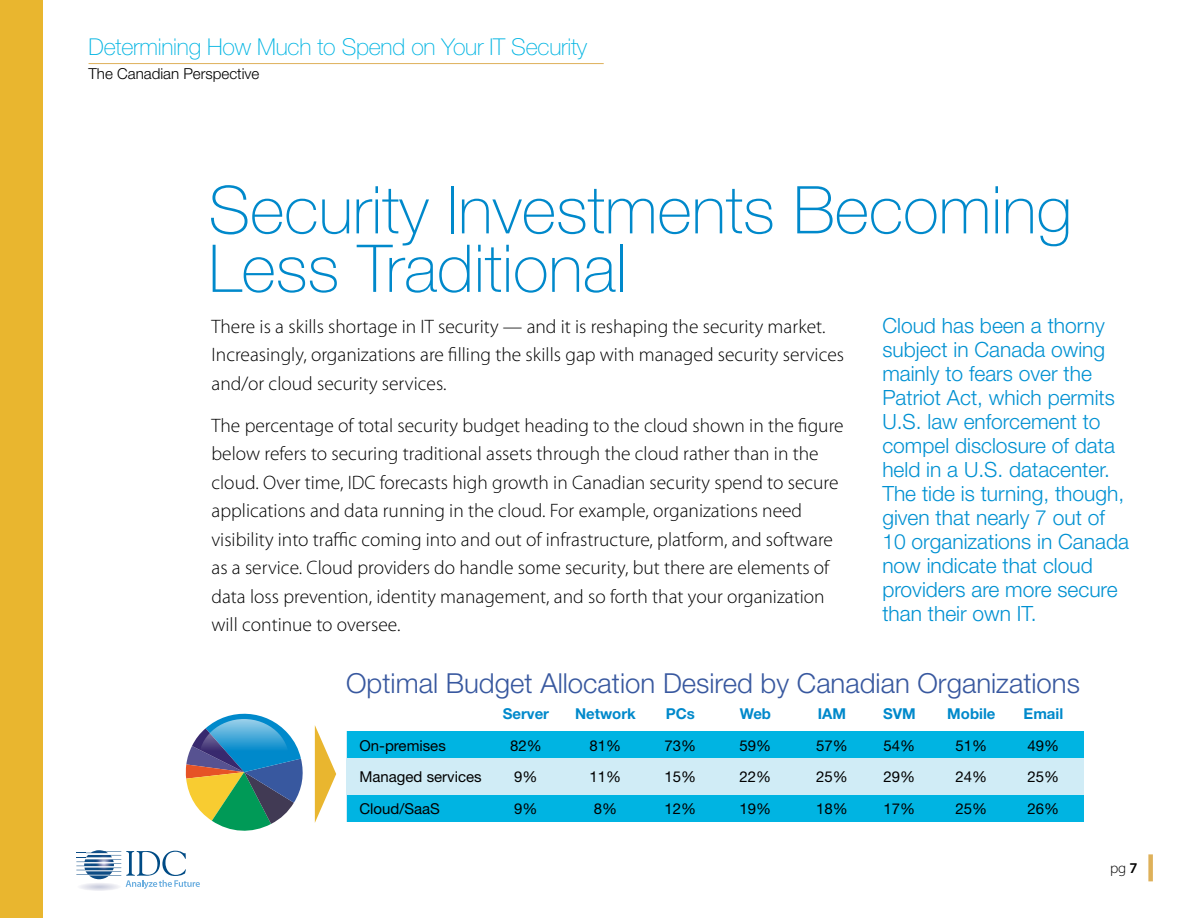
<style>
.page{position:relative;width:1188px;height:918px;background:#fff}
.page>*{position:absolute;margin:0;border:0;box-sizing:border-box;transform-origin:0 0}
.t1{font:100 66px/58.5px "Helvetica Neue";color:#0089cb}
.t2{font:300 27.6px "Helvetica Neue";color:#38589f}
.t3{font:100 23.25px "Helvetica Neue";letter-spacing:-.01em;color:#00b4e2}
.t4{font:300 21px/24px "Helvetica Neue";color:#0091d2}
.t5{font:300 19.5px/28.5px "Myriad Pro";color:#000}
.t6{font:300 15.15px "Helvetica Neue";color:#000}
.t7{font:15px "Helvetica Neue";color:#000}
.t8{font:700 15px "Helvetica Neue";color:#0089cb}
.t9{font:300 15px "Myriad Pro";color:#000}
.s1{font-weight:600}
</style>
<div class="page">
<svg style="left:76px;top:851px;width:124px;height:40px"></svg>
<div style="left:1148px;top:854px;width:5px;height:27px;background:#deb15a"></div>
<div style="left:0;top:0;width:44px;height:918px;background:#e9b62f"></div>
<hr style="left:89px;top:63px;width:515px;height:1px;background:#deb15a">
<div style="left:347px;top:732px;width:737px;height:90px;background:#d0ecf6"></div>
<div style="left:347px;top:732px;width:736px;height:26px;background:#00b4e2"></div>
<div style="left:347px;top:796px;width:736px;height:26px;background:#00b4e2"></div>
<svg style="left:186px;top:713px;width:117px;height:118px"></svg>
<svg style="left:315px;top:725px;width:21px;height:98px"></svg>
<p class="t3" style="left:89px;top:33px;width:500px">Determining How Much to Spend on Your IT Security</p>
<p class="t6" style="left:89px;top:65px;width:172px">The Canadian Perspective</p>
<p class="t1" style="left:208px;top:181px;width:865px">Security Investments Becoming<br>Less Traditional</p>
<p class="t5" style="left:212px;top:312px;width:634px">There is a skills shortage in IT security — and it is reshaping the security market.<br>Increasingly, organizations are filling the skills gap with managed security services and/or cloud security services.</p>
<p class="t5" style="left:212px;top:411px;width:634px">The percentage of total security budget heading to the cloud shown in the figure below refers to securing traditional assets through the cloud rather than in the cloud. Over time, IDC forecasts high growth in Canadian security spend to secure applications and data running in the cloud. For example, organizations need visibility into traffic coming into and out of infrastructure, platform, and software as a service. Cloud providers do handle some security, but there are elements of data loss prevention, identity management, and so forth that your organization will continue to oversee.</p>
<p class="t4" style="left:882px;top:313px;width:248px">Cloud has been a thorny subject in Canada owing mainly to fears over the<br>Patriot Act, which permits<br>U.S. law enforcement to compel disclosure of data held in a U.S. datacenter.<br>The tide is turning, though, given that nearly 7 out of<br>10 organizations in Canada now indicate that cloud providers are more secure than their own IT.</p>
<p class="t2" style="left:346px;top:666px;width:735px">Optimal Budget Allocation Desired by Canadian Organizations</p>
<p class="t8" style="left:503px;top:705px;width:48px">Server</p>
<p class="t8" style="left:575px;top:705px;width:62px">Network</p>
<p class="t8" style="left:666px;top:705px;width:31px">PCs</p>
<p class="t8" style="left:740px;top:705px;width:33px">Web</p>
<p class="t8" style="left:818px;top:705px;width:30px">IAM</p>
<p class="t8" style="left:883px;top:705px;width:34px">SVM</p>
<p class="t8" style="left:947px;top:705px;width:50px">Mobile</p>
<p class="t8" style="left:1024px;top:705px;width:41px">Email</p>
<p class="t7" style="left:359px;top:736px;width:88px">On-premises</p>
<p class="t7" style="left:510px;top:736px;width:33px">82%</p>
<p class="t7" style="left:590px;top:736px;width:33px">81%</p>
<p class="t7" style="left:665px;top:736px;width:33px">73%</p>
<p class="t7" style="left:740px;top:736px;width:33px">59%</p>
<p class="t7" style="left:816px;top:736px;width:33px">57%</p>
<p class="t7" style="left:884px;top:736px;width:33px">54%</p>
<p class="t7" style="left:956px;top:736px;width:33px">51%</p>
<p class="t7" style="left:1028px;top:736px;width:33px">49%</p>
<p class="t7" style="left:359px;top:768px;width:124px">Managed services</p>
<p class="t7" style="left:514px;top:768px;width:25px">9%</p>
<p class="t7" style="left:590px;top:768px;width:33px">11%</p>
<p class="t7" style="left:665px;top:768px;width:33px">15%</p>
<p class="t7" style="left:740px;top:768px;width:33px">22%</p>
<p class="t7" style="left:816px;top:768px;width:33px">25%</p>
<p class="t7" style="left:884px;top:768px;width:33px">29%</p>
<p class="t7" style="left:956px;top:768px;width:33px">24%</p>
<p class="t7" style="left:1028px;top:768px;width:33px">25%</p>
<p class="t7" style="left:359px;top:799px;width:82px">Cloud/SaaS</p>
<p class="t7" style="left:514px;top:799px;width:25px">9%</p>
<p class="t7" style="left:594px;top:799px;width:25px">8%</p>
<p class="t7" style="left:665px;top:799px;width:33px">12%</p>
<p class="t7" style="left:740px;top:799px;width:33px">19%</p>
<p class="t7" style="left:816px;top:799px;width:33px">18%</p>
<p class="t7" style="left:884px;top:799px;width:33px">17%</p>
<p class="t7" style="left:956px;top:799px;width:33px">25%</p>
<p class="t7" style="left:1028px;top:799px;width:33px">26%</p>
<p class="t9" style="left:1110px;top:859px;width:29px">pg<span class="s1">7</span></p>
</div>
